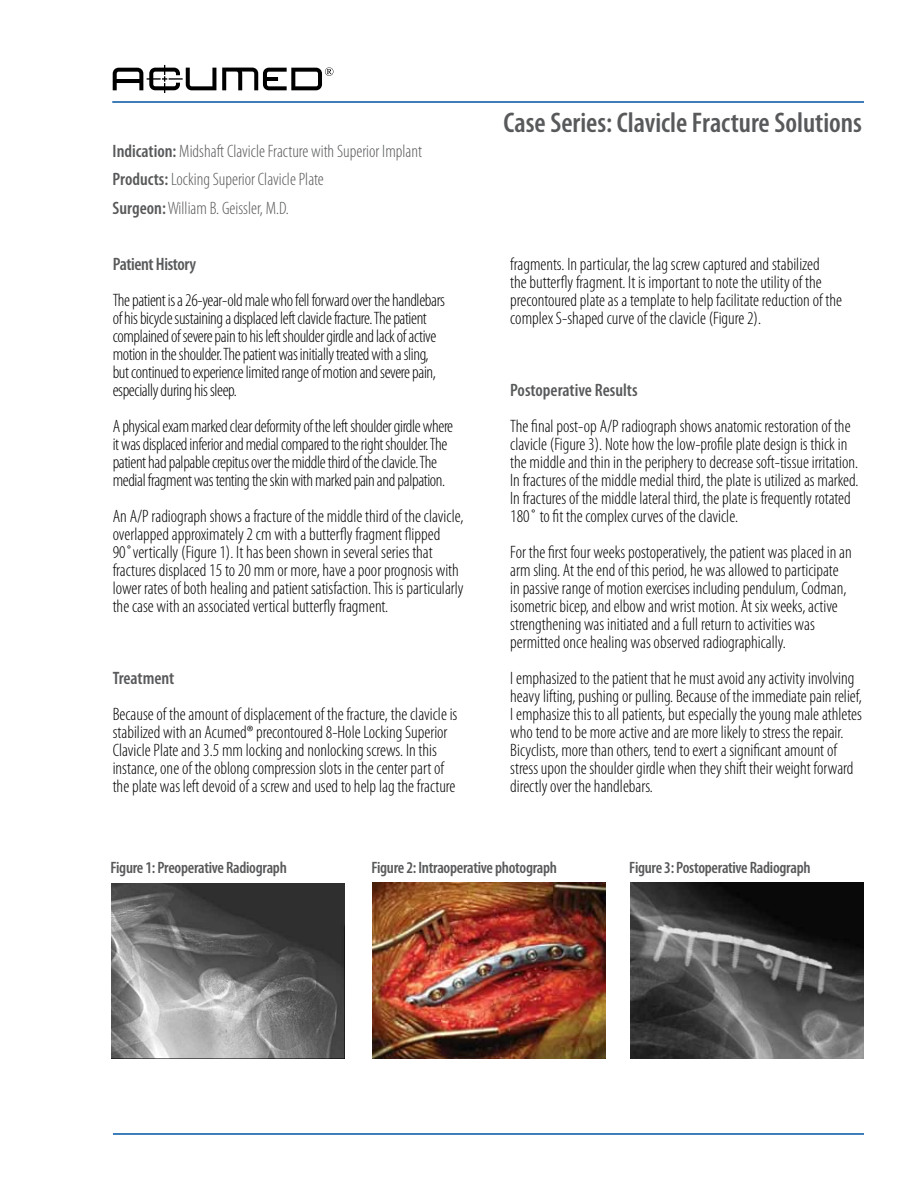
<style>
.page{position:relative;width:918px;height:1188px;background:#fff}
.page>*{position:absolute;margin:0;border:0;box-sizing:border-box;transform-origin:0 0}
.t1{font:600 condensed 28.5px "Myriad Pro";color:#58595b}
.t2{font:300 condensed 18px/18px "Myriad Pro";color:#000}
.t3{font:300 condensed 18px/18px "Myriad Pro";letter-spacing:-.02em;color:#000}
.t4{font:300 condensed 18px "Myriad Pro";color:#58595b}
.t5{font:600 condensed 18px "Myriad Pro";color:#58595b}
.t6{font:600 condensed 18px "Myriad Pro";letter-spacing:-.02em;color:#58595b}
.t7{font:600 condensed 16.5px "Myriad Pro";letter-spacing:-.015em;color:#58595b}
.s1{font-weight:600}
</style>
<div class="page">
<svg style="left:113px;top:65px;width:103px;height:28px"></svg>
<svg style="left:222px;top:67px;width:111px;height:23px"></svg>
<hr style="left:112px;top:101px;width:752px;height:2px;background:#0054a4">
<hr style="left:113px;top:1133px;width:751px;height:2px;background:#0054a4">
<img style="left:111px;top:883px;width:234px;height:175px">
<img style="left:372px;top:883px;width:234px;height:175px">
<img style="left:631px;top:883px;width:233px;height:175px">
<p class="t4" style="left:113px;top:141px;width:311px"><span class="s1">Indication:</span> Midshaft Clavicle Fracture with Superior Implant</p>
<p class="t4" style="left:113px;top:170px;width:213px"><span class="s1">Products:</span> Locking Superior Clavicle Plate</p>
<p class="t4" style="left:113px;top:198px;width:178px"><span class="s1">Surgeon:</span> William B. Geissler, M.D.</p>
<p class="t6" style="left:113px;top:254px;width:85px">Patient History</p>
<p class="t3" style="left:113px;top:291px;width:334px">The patient is a 26-year-old male who fell forward over the handlebars of his bicycle sustaining a displaced left clavicle fracture. The patient complained of severe pain to his left shoulder girdle and lack of active motion in the shoulder. The patient was initially treated with a sling, but continued to experience limited range of motion and severe pain, especially during his sleep.</p>
<p class="t3" style="left:113px;top:417px;width:342px">A physical exam marked clear deformity of the left shoulder girdle where it was displaced inferior and medial compared to the right shoulder. The patient had palpable crepitus over the middle third of the clavicle. The medial fragment was tenting the skin with marked pain and palpation.</p>
<p class="t2" style="left:113px;top:507px;width:352px">An A/P radiograph shows a fracture of the middle third of the clavicle, overlapped approximately 2 cm with a butterfly fragment flipped 90˚vertically (Figure 1). It has been shown in several series that fractures displaced 15 to 20 mm or more, have a poor prognosis with lower rates of both healing and patient satisfaction. This is particularly the case with an associated vertical butterfly fragment.</p>
<p class="t5" style="left:113px;top:668px;width:63px">Treatment</p>
<p class="t2" style="left:113px;top:705px;width:346px">Because of the amount of displacement of the fracture, the clavicle is stabilized with an Acumed® precontoured 8-Hole Locking Superior Clavicle Plate and 3.5 mm locking and nonlocking screws. In this instance, one of the oblong compression slots in the center part of the plate was left devoid of a screw and used to help lag the fracture</p>
<p class="t1" style="left:504px;top:107px;width:360px">Case Series: Clavicle Fracture Solutions</p>
<p class="t2" style="left:510px;top:255px;width:333px">fragments. In particular, the lag screw captured and stabilized<br>the butterfly fragment. It is important to note the utility of the precontoured plate as a template to help facilitate reduction of the complex S-shaped curve of the clavicle (Figure 2).</p>
<p class="t5" style="left:510px;top:380px;width:129px">Postoperative Results</p>
<p class="t2" style="left:510px;top:417px;width:350px">The final post-op A/P radiograph shows anatomic restoration of the clavicle (Figure 3). Note how the low-profile plate design is thick in the middle and thin in the periphery to decrease soft-tissue irritation.<br>In fractures of the middle medial third, the plate is utilized as marked.<br>In fractures of the middle lateral third, the plate is frequently rotated 180˚ to fit the complex curves of the clavicle.</p>
<p class="t2" style="left:510px;top:543px;width:343px">For the first four weeks postoperatively, the patient was placed in an arm sling. At the end of this period, he was allowed to participate in passive range of motion exercises including pendulum, Codman, isometric bicep, and elbow and wrist motion. At six weeks, active strengthening was initiated and a full return to activities was permitted once healing was observed radiographically.</p>
<p class="t2" style="left:510px;top:669px;width:353px">I emphasized to the patient that he must avoid any activity involving heavy lifting, pushing or pulling. Because of the immediate pain relief, I emphasize this to all patients, but especially the young male athletes who tend to be more active and are more likely to stress the repair.<br>Bicyclists, more than others, tend to exert a significant amount of stress upon the shoulder girdle when they shift their weight forward directly over the handlebars.</p>
<p class="t7" style="left:111px;top:858px;width:178px">Figure 1: Preoperative Radiograph</p>
<p class="t7" style="left:371px;top:858px;width:187px">Figure 2: Intraoperative photograph</p>
<p class="t7" style="left:629px;top:858px;width:183px">Figure 3: Postoperative Radiograph</p>
</div>
